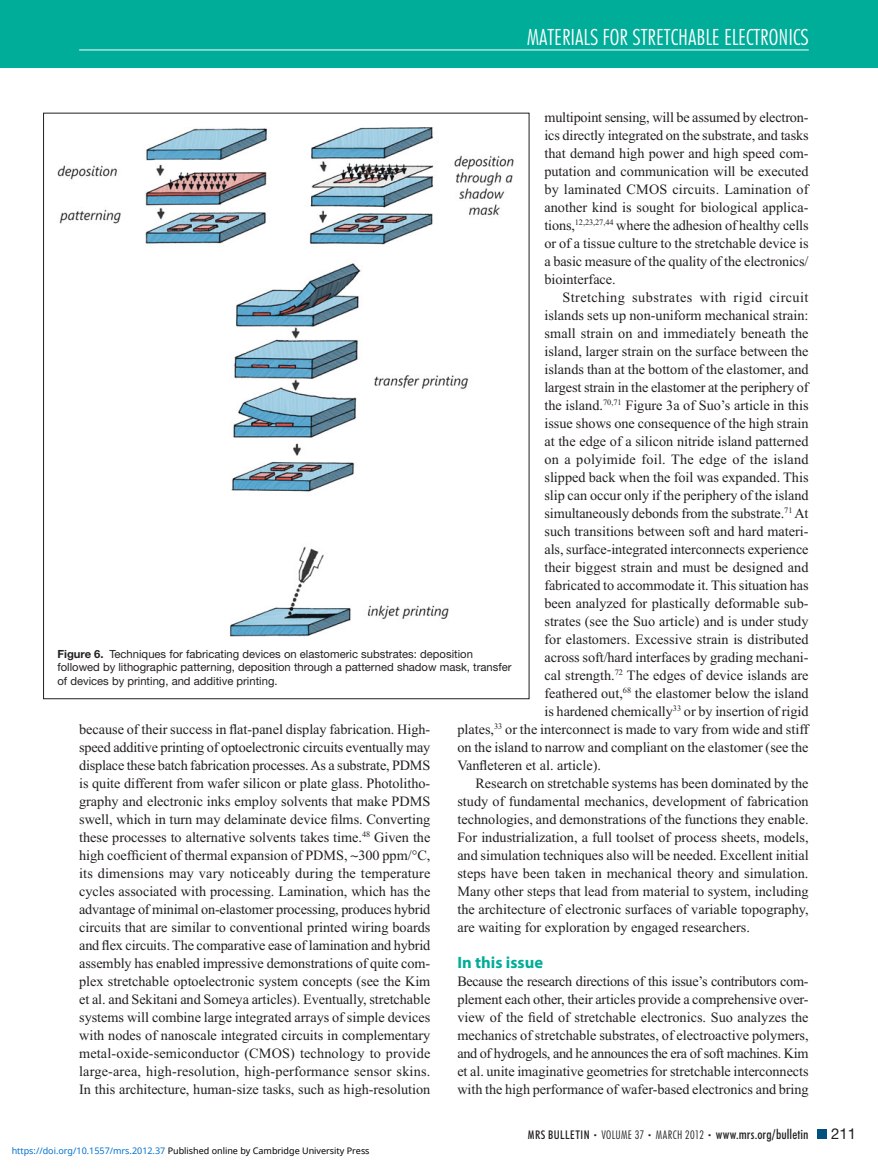
<style>
.page{position:relative;width:878px;height:1175px;background:#fff}
.page>*{position:absolute;margin:0;border:0;box-sizing:border-box;transform-origin:0 0}
.t1{font:300 condensed 22.5px "Futura BT";color:#fff}
.t2{font:700 16.5px "Myriad Pro";color:#00ad98}
.t3{font:15px "Helvetica Neue LT Std";color:#231f20}
.t4{font:14.25px/18px "Times New Roman";color:#231f20;text-align:justify}
.t5{font:14.25px "Times New Roman";letter-spacing:.03em;color:#231f20}
.t6{font:500 condensed 13.5px "Futura BT";letter-spacing:.01em;color:#231f20}
.t7{font:11.25px/13.5px "Helvetica Neue LT Std";color:#231f20}
.t8{font:9px "Noto Sans";color:#000}
.s1{font-weight:700}
.s2{font-family:"Tn Q"}
.s3{color:#0172cf}
.s4{font-size:12px}
.s5{font-weight:300;font-size:7.5px}
.s6{font-weight:300;font-size:12px}
</style>
<div class="page">
<div style="left:0;top:0;width:878px;height:68px;background:#00ad98"></div>
<hr style="left:79px;top:50px;width:729px;height:1px;background:#fff">
<div style="left:817px;top:1130px;width:9px;height:8px;background:#005080"></div>
<img style="left:57px;top:127px;width:457px;height:509px">
<h1 class="t1" style="left:527px;top:29px;width:283px">MATERIALS FOR STRETCHABLE ELECTRONICS</h1>
<p class="t4" style="left:544px;top:109px;width:265px">multipoint sensing, will be assumed by electron&shy;ics directly integrated on the substrate, and tasks that demand high power and high speed com&shy;putation and communication will be executed by laminated CMOS circuits. Lamination of another kind is sought for biological applica&shy;tions, <sup>12,23,27,44</sup> where the adhesion of healthy cells or of a tissue culture to the stretchable device is a basic measure of the quality of the electronics/ biointerface.</p>
<p class="t5" style="left:562px;top:291px;width:247px">Stretching substrates with rigid circuit</p>
<p class="t4" style="left:544px;top:307px;width:265px">islands sets up non-uniform mechanical strain:</p>
<p class="t4" style="left:544px;top:325px;width:265px">small strain on and immediately beneath the</p>
<p class="t4" style="left:544px;top:343px;width:265px">island, larger strain on the surface between the</p>
<p class="t4" style="left:544px;top:361px;width:265px">islands than at the bottom of the elastomer, and</p>
<p class="t4" style="left:544px;top:379px;width:265px">largest strain in the elastomer at the periphery of</p>
<p class="t4" style="left:544px;top:397px;width:266px">the island. <sup>70,71</sup> Figure 3a of Suo’s article in this</p>
<p class="t4" style="left:544px;top:415px;width:265px">issue shows one consequence of the high strain</p>
<p class="t4" style="left:544px;top:433px;width:265px">at the edge of a silicon nitride island patterned</p>
<p class="t4" style="left:544px;top:451px;width:265px">on a polyimide foil. The edge of the island</p>
<p class="t4" style="left:544px;top:469px;width:265px">slipped back when the foil was expanded. This</p>
<p class="t4" style="left:544px;top:487px;width:266px">slip can occur only if the periphery of the island</p>
<p class="t4" style="left:544px;top:505px;width:265px">simultaneously debonds from the substrate. <sup>71</sup> At</p>
<p class="t4" style="left:544px;top:523px;width:265px">such transitions between soft and hard materi-</p>
<p class="t4" style="left:544px;top:541px;width:265px">als, surface-integrated interconnects experience</p>
<p class="t4" style="left:544px;top:559px;width:265px">their biggest strain and must be designed and</p>
<p class="t4" style="left:544px;top:577px;width:265px">fabricated to accommodate it. This situation has</p>
<p class="t4" style="left:544px;top:595px;width:265px">been analyzed for plastically deformable sub-</p>
<p class="t4" style="left:544px;top:613px;width:265px">strates (see the Suo article) and is under study</p>
<p class="t4" style="left:544px;top:631px;width:265px">for elastomers. Excessive strain is distributed</p>
<p class="t4" style="left:544px;top:649px;width:265px">across soft/hard interfaces by grading mechani-</p>
<p class="t4" style="left:544px;top:667px;width:265px">cal strength. <sup>72</sup> The edges of device islands are</p>
<p class="t4" style="left:544px;top:685px;width:266px">feathered out, <sup>68</sup> the elastomer below the island</p>
<p class="t4" style="left:544px;top:703px;width:266px">is hardened chemically <sup>33</sup> or by insertion of rigid</p>
<p class="t4" style="left:457px;top:721px;width:353px">plates, <sup>33</sup> or the interconnect is made to vary from wide and stiff</p>
<p class="t4" style="left:457px;top:739px;width:353px">on the island to narrow and compliant on the elastomer (see the</p>
<p class="t4" style="left:457px;top:757px;width:145px">Vanfleteren et al. article).</p>
<p class="t4" style="left:475px;top:775px;width:334px">Research on stretchable systems has been dominated by the</p>
<p class="t4" style="left:457px;top:793px;width:353px">study of fundamental mechanics, development of fabrication</p>
<p class="t4" style="left:457px;top:811px;width:353px">technologies, and demonstrations of the functions they enable.</p>
<p class="t4" style="left:457px;top:829px;width:353px">For industrialization, a full toolset of process sheets, models,</p>
<p class="t4" style="left:457px;top:847px;width:353px">and simulation techniques also will be needed. Excellent initial</p>
<p class="t4" style="left:457px;top:865px;width:352px">steps have been taken in mechanical theory and simulation.</p>
<p class="t4" style="left:457px;top:883px;width:353px">Many other steps that lead from material to system, including</p>
<p class="t4" style="left:457px;top:901px;width:353px">the architecture of electronic surfaces of variable topography,</p>
<p class="t4" style="left:457px;top:919px;width:294px">are waiting for exploration by engaged researchers.</p>
<p class="t2" style="left:457px;top:956px;width:87px">In this issue</p>
<p class="t4" style="left:457px;top:973px;width:353px">Because the research directions of this issue’s contributors com&shy;plement each other, their articles provide a comprehensive over&shy;view of the field of stretchable electronics. Suo analyzes the mechanics of stretchable substrates, of electroactive polymers, and of hydrogels, and he announces the era of soft machines. Kim et al. unite imaginative geometries for stretchable interconnects with the high performance of wafer-based electronics and bring</p>
<p class="t7" style="left:57px;top:648px;width:455px"><span class="s1">Figure 6.</span> Techniques for fabricating devices on elastomeric substrates: deposition followed by lithographic patterning, deposition through a patterned shadow mask, transfer of devices by printing, and additive printing.</p>
<p class="t4" style="left:79px;top:721px;width:353px">because of their success in flat-panel display fabrication. High&shy;speed additive printing of optoelectronic circuits eventually may displace these batch fabrication processes. As a substrate, PDMS is quite different from wafer silicon or plate glass. Photolitho&shy;graphy and electronic inks employ solvents that make PDMS swell, which in turn may delaminate device films. Converting these processes to alternative solvents takes time. <sup>48</sup> Given the high coefficient of thermal expansion of PDMS, <span class="s2">∼</span> 300 ppm/°C, its dimensions may vary noticeably during the temperature cycles associated with processing. Lamination, which has the advantage of minimal on-elastomer processing, produces hybrid circuits that are similar to conventional printed wiring boards and flex circuits. The comparative ease of lamination and hybrid assembly has enabled impressive demonstrations of quite com&shy;plex stretchable optoelectronic system concepts (see the Kim et al. and Sekitani and Someya articles). Eventually, stretchable systems will combine large integrated arrays of simple devices with nodes of nanoscale integrated circuits in complementary metal-oxide-semiconductor (CMOS) technology to provide large-area, high-resolution, high-performance sensor skins.<br>In this architecture, human-size tasks, such as high-resolution</p>
<p class="t8" style="left:12px;top:1143px;width:359px"><span class="s3">https://doi.org/10.1557/mrs.2012.37</span> Published online by Cambridge University Press</p>
<p class="t6" style="left:528px;top:1129px;width:282px"><span class="s4">MRS BULLETIN</span> <span class="s5">•</span> <span class="s6">VOLUME 37</span> <span class="s5">•</span> <span class="s6">MARCH 2012</span> <span class="s5">•</span> www.mrs.org/bulletin</p>
<p class="t3" style="left:831px;top:1128px;width:27px">211</p>
</div>
